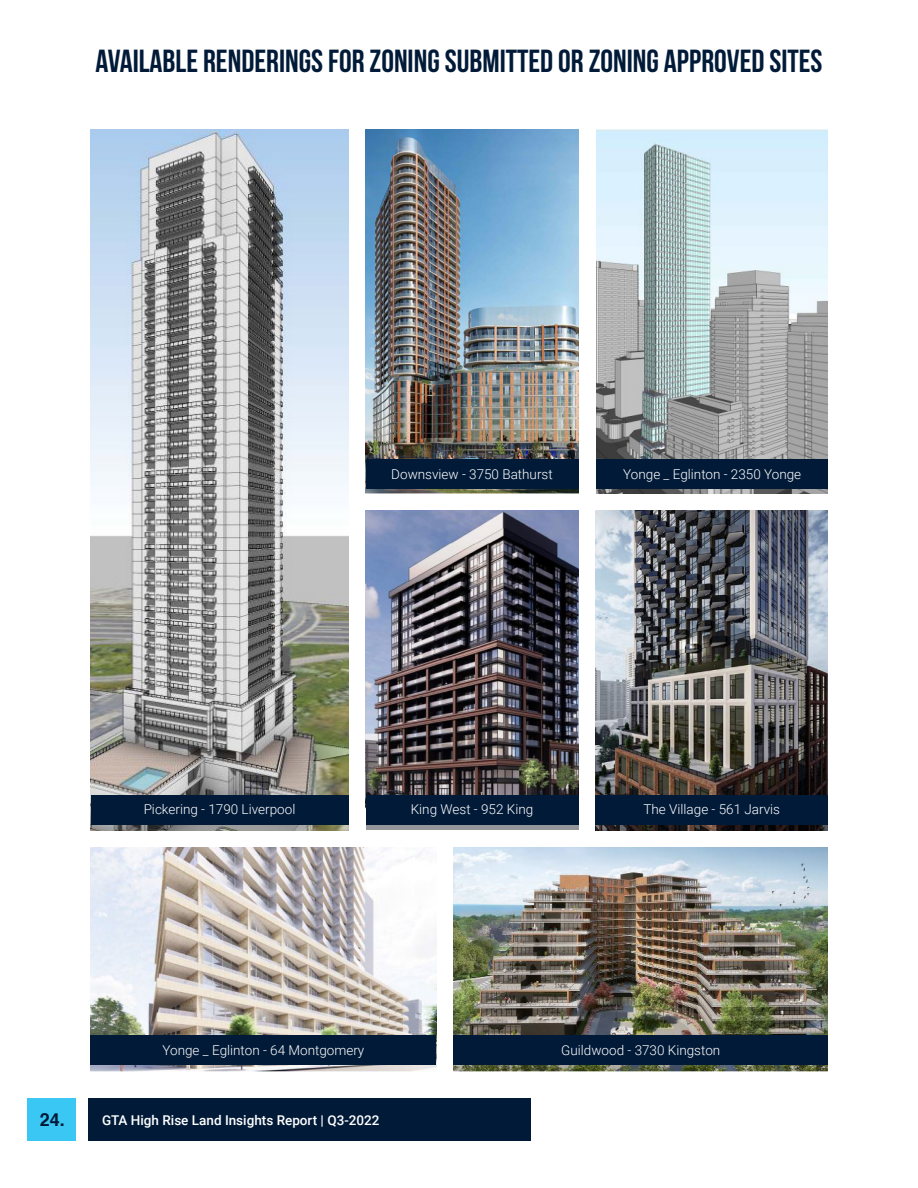
<style>
.page{position:relative;width:918px;height:1188px;background:#fff}
.page>*{position:absolute;margin:0;border:0;box-sizing:border-box;transform-origin:0 0}
.t1{font:700 31.95px "Bebas Neue";color:#001a38}
.t2{font:300 13.5px "Roboto";color:#fff}
.t3{font:500 13.5px "Roboto";color:#fff}
.s1{font-family:"Helvetica";font-weight:700;font-size:18px;color:#001a38}
</style>
<div class="page">
<div style="left:88px;top:1098px;width:443px;height:43px;background:#001a38"></div>
<div style="left:27px;top:1098px;width:49px;height:43px;background:#3bc7f4"></div>
<img style="left:597px;top:130px;width:231px;height:363px">
<img style="left:90px;top:130px;width:258px;height:700px">
<img style="left:596px;top:510px;width:232px;height:320px">
<img style="left:366px;top:130px;width:212px;height:363px">
<img style="left:90px;top:848px;width:346px;height:223px">
<img style="left:454px;top:848px;width:374px;height:223px">
<img style="left:366px;top:510px;width:212px;height:285px">
<div style="left:91px;top:795px;width:257px;height:29px;background:#001a38"></div>
<div style="left:91px;top:1036px;width:345px;height:29px;background:#001a38"></div>
<div style="left:366px;top:795px;width:212px;height:29px;background:#001a38"></div>
<div style="left:596px;top:795px;width:232px;height:29px;background:#001a38"></div>
<div style="left:454px;top:1036px;width:374px;height:29px;background:#001a38"></div>
<div style="left:366px;top:459px;width:212px;height:30px;background:#001a38"></div>
<div style="left:597px;top:459px;width:231px;height:30px;background:#001a38"></div>
<p class="t1" style="left:95px;top:43px;width:729px">AVAILABLE RENDERINGS FOR ZONING SUBMITTED OR ZONING APPROVED SITES</p>
<p class="t2" style="left:391px;top:464px;width:163px">Downsview - 3750 Bathurst</p>
<p class="t2" style="left:623px;top:464px;width:180px">Yonge _ Eglinton - 2350 Yonge</p>
<p class="t2" style="left:144px;top:800px;width:153px">Pickering - 1790 Liverpool</p>
<p class="t2" style="left:411px;top:800px;width:124px">King West - 952 King</p>
<p class="t2" style="left:643px;top:800px;width:138px">The Village - 561 Jarvis</p>
<p class="t2" style="left:163px;top:1041px;width:203px">Yonge _ Eglinton - 64 Montgomery</p>
<p class="t3" style="left:40px;top:1110px;width:341px"><span class="s1">24.</span> GTA High Rise Land Insights Report | Q3-2022</p>
<p class="t2" style="left:561px;top:1041px;width:161px">Guildwood - 3730 Kingston</p>
</div>
